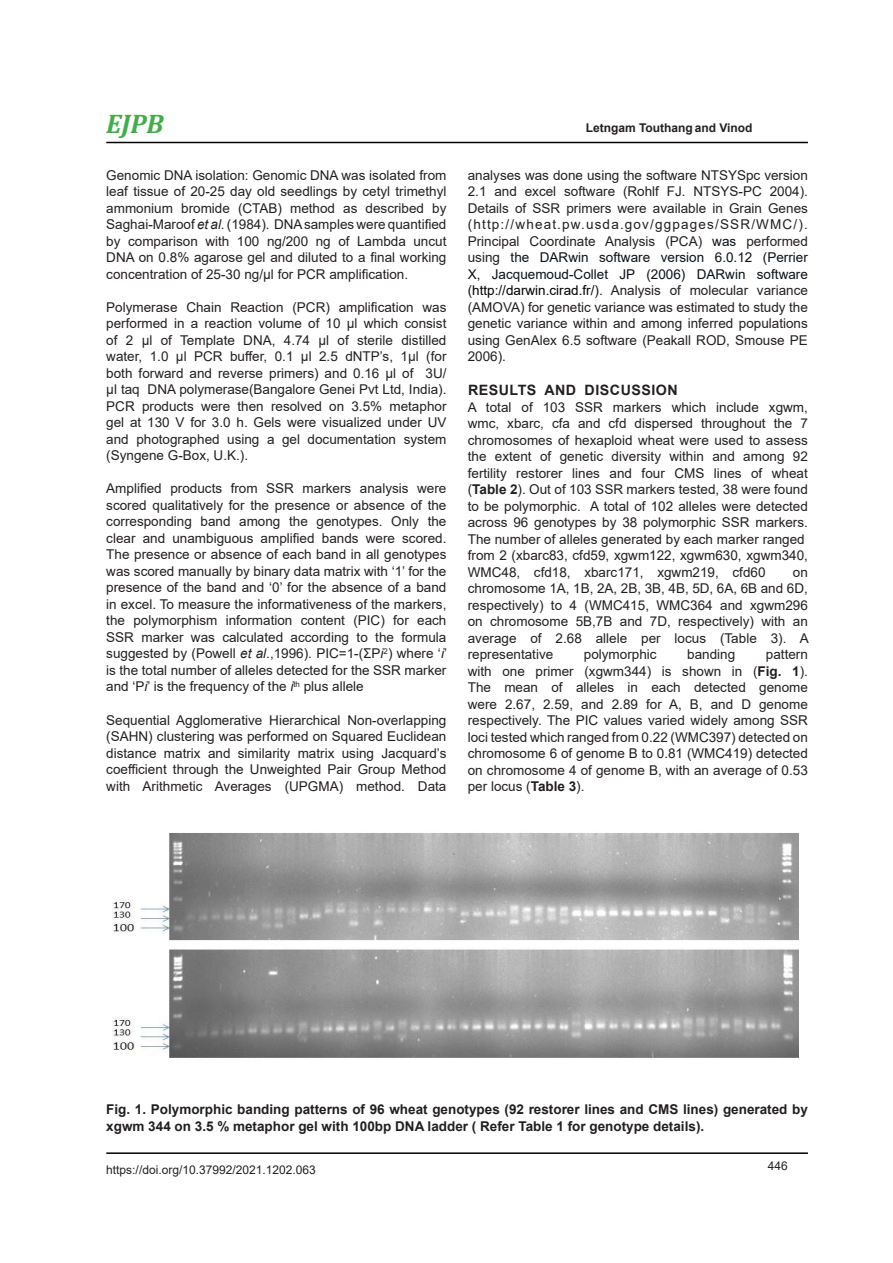
<style>
.page{position:relative;width:893px;height:1263px;background:#fff}
.page>*{position:absolute;margin:0;border:0;box-sizing:border-box;transform-origin:0 0}
.t1{font:italic 700 27px "Cambria";color:#40ae49}
.t2{font:700 17.85px "Times New Roman";color:#231f20}
.SubTitle{font:700 14.25px "Arial";letter-spacing:.035em;color:#231f20}
.body_text{font:13.5px/16.5px "Arial";color:#231f20;text-align:justify}
.body_text-2{font:700 13.5px/16.5px "Arial";color:#231f20}
.t3{font:12px "Arial";color:#231f20}
.t4{font:700 12px "Arial";color:#231f20}
.s1{font-style:italic}
.s2{color:#0e101a}
.s3{color:#000}
.s4{font-weight:700}
</style>
<div class="page">
<hr style="left:106px;top:1152px;width:702px;height:2px;background:#000">
<hr style="left:106px;top:142px;width:702px;height:1px;background:#000">
<img style="left:112px;top:832px;width:686px;height:226px">
<h1 class="t1" style="left:106px;top:105px;width:59px">EJPB</h1>
<p class="body_text" style="left:106px;top:167px;width:342px">Genomic DNA isolation: Genomic DNA was isolated from leaf tissue of 20-25 day old seedlings by cetyl trimethyl ammonium bromide (CTAB) method as described by Saghai-Maroof <span class="s1">et al.</span> (1984). DNA samples were quantified by comparison with 100 ng/200 ng of Lambda uncut DNA on 0.8% agarose gel and diluted to a final working concentration of 25-30 ng/µl for PCR amplification.</p>
<p class="body_text" style="left:106px;top:299px;width:342px">Polymerase Chain Reaction (PCR) amplification was performed in a reaction volume of 10 µl which consist of 2 µl of Template DNA, 4.74 µl of sterile distilled water, 1.0 µl PCR buffer, 0.1 µl 2.5 dNTP’s, 1µl (for both forward and reverse primers) and 0.16 µl of 3U/ µl taq DNA polymerase(Bangalore Genei Pvt Ltd, India).<br>PCR products were then resolved on 3.5% metaphor gel at 130 V for 3.0 h. Gels were visualized under UV and photographed using a gel documentation system (Syngene G-Box, U.K.).</p>
<p class="body_text" style="left:106px;top:480px;width:342px">Amplified products from SSR markers analysis were scored qualitatively for the presence or absence of the corresponding band among the genotypes. Only the clear and unambiguous amplified bands were scored.<br>The presence or absence of each band in all genotypes was scored manually by binary data matrix with ‘1’ for the presence of the band and ‘0’ for the absence of a band in excel. To measure the informativeness of the markers, the polymorphism information content (PIC) for each SSR marker was calculated according to the formula suggested by (Powell <span class="s1">et al</span>.,1996). PIC=1-(ΣP<span class="s1">i</span><sup>2</sup>) where ‘<span class="s1">i</span>’ is the total number of alleles detected for the SSR marker and ‘P<span class="s1">i</span>’ is the frequency of the <span class="s1">i</span><sup>th</sup> plus allele</p>
<p class="body_text" style="left:106px;top:711px;width:342px">Sequential Agglomerative Hierarchical Non-overlapping (SAHN) clustering was performed on Squared Euclidean distance matrix and similarity matrix using Jacquard’s coefficient through the Unweighted Pair Group Method with Arithmetic Averages (UPGMA) method. Data</p>
<p class="t4" style="left:586px;top:119px;width:168px">Letngam Touthang and Vinod</p>
<p class="body_text" style="left:468px;top:167px;width:342px">analyses was done using the software NTSYSpc version 2.1 and excel software (Rohlf FJ. NTSYS-PC 2004).<br>Details of SSR primers were available in Grain Genes (http://wheat.pw.usda.gov/ggpages/SSR/WMC/).<br>Principal Coordinate Analysis (PCA) <span class="s2">was</span> performed using <span class="s2">the DARwin software version 6.0.12 (Perrier X, Jacquemoud-Collet JP (2006) DARwin software (</span><span class="s3">http://darwin.cirad.fr/</span><span class="s2">)</span>. Analysis of molecular variance (AMOVA) for genetic variance was estimated to study the genetic variance within and among inferred populations using GenAlex 6.5 software (Peakall ROD, Smouse PE 2006).</p>
<p class="SubTitle" style="left:468px;top:380px;width:211px">RESULTS AND DISCUSSION</p>
<p class="body_text" style="left:468px;top:398px;width:342px">A total of 103 SSR markers which include xgwm, wmc, xbarc, cfa and cfd dispersed throughout the 7 chromosomes of hexaploid wheat were used to assess the extent of genetic diversity within and among 92 fertility restorer lines and four CMS lines of wheat (<span class="s4">Table 2</span>). Out of 103 SSR markers tested, 38 were found to be polymorphic. A total of 102 alleles were detected across 96 genotypes by 38 polymorphic SSR markers.<br>The number of alleles generated by each marker ranged</p>
<p class="body_text" style="left:468px;top:547px;width:342px">from 2 (xbarc83, cfd59, xgwm122, xgwm630, xgwm340,<br>WMC48, cfd18, xbarc171, xgwm219, cfd60</p>
<p class="body_text" style="left:468px;top:563px;width:342px;text-indent:325px">on chromosome 1A, 1B, 2A, 2B, 3B, 4B, 5D, 6A, 6B and 6D, respectively) to 4 (WMC415, WMC364 and xgwm296 on chromosome 5B,7B and 7D, respectively) with an average of 2.68 allele per locus (Table 3). A representative</p>
<p class="body_text" style="left:584px;top:646px;width:74px">polymorphic</p>
<p class="body_text" style="left:687px;top:646px;width:50px">banding</p>
<p class="body_text" style="left:468px;top:646px;width:342px;text-indent:298px">pattern with one primer (xgwm344) is shown in (<span class="s4">Fig. 1</span>).<br>The mean of alleles in each detected genome were 2.67, 2.59, and 2.89 for A, B, and D genome respectively. The PIC values varied widely among SSR loci tested which ranged from 0.22 (WMC397) detected on chromosome 6 of genome B to 0.81 (WMC419) detected on chromosome 4 of genome B, with an average of 0.53 per locus (<span class="s4">Table 3</span>).</p>
<p class="body_text-2" style="left:106px;top:1101px;width:703px">Fig. 1. Polymorphic banding patterns of 96 wheat genotypes (92 restorer lines and CMS lines) generated by xgwm 344 on 3.5 % metaphor gel with 100bp DNA ladder ( Refer Table 1 for genotype details).</p>
<p class="t2" style="left:112px;top:1100px;width:666px">Fig. 1: Polymorphic banding patterns of 96 wheat genotypes (92 restorer lines and CMS</p>
<p class="t3" style="left:106px;top:1161px;width:211px">https://doi.org/10.37992/2021.1202.063</p>
<p class="t3" style="left:768px;top:1157px;width:22px">446</p>
</div>
